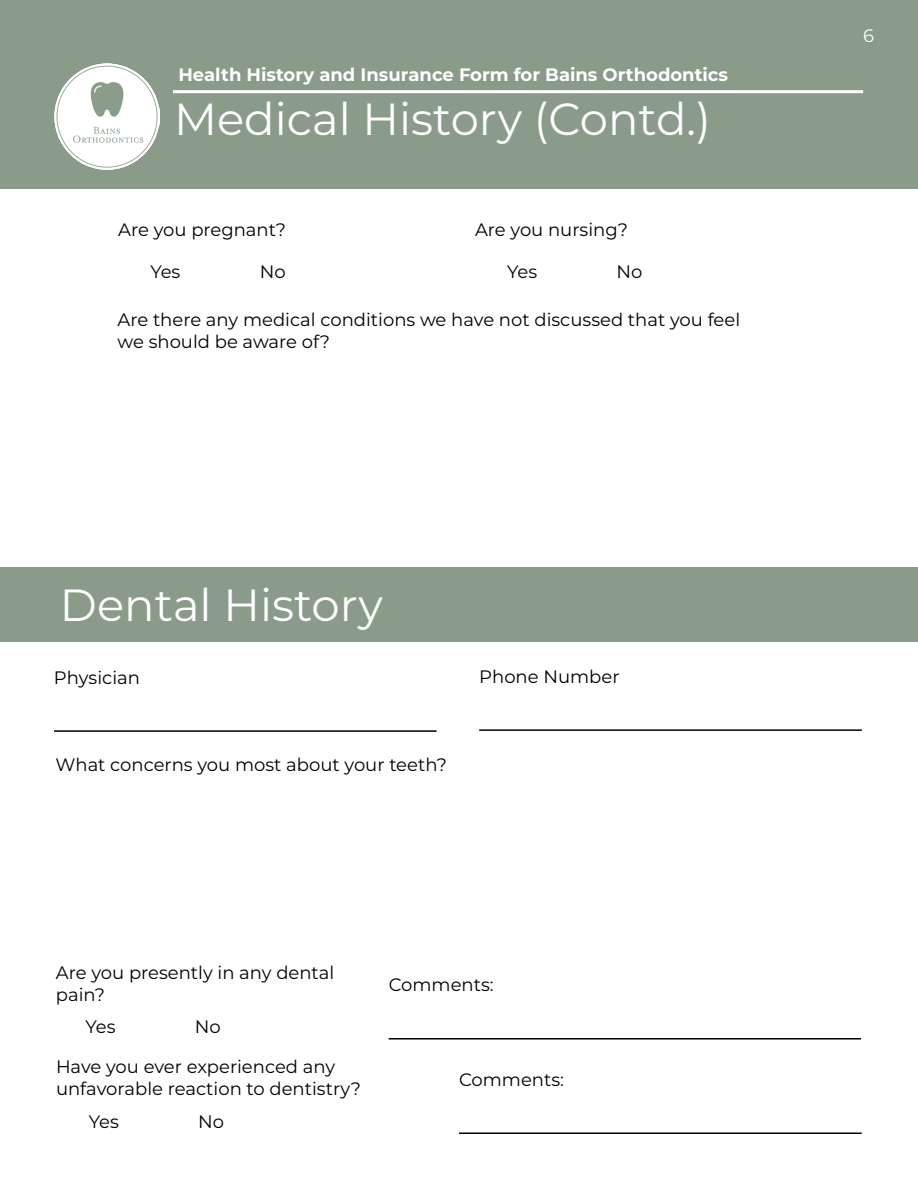
<style>
.page{position:relative;width:918px;height:1188px;background:#fff}
.page>*{position:absolute;margin:0;border:0;box-sizing:border-box;transform-origin:0 0}
.t1{font:45px "Montserrat";color:#fff}
.t2{font:18px/21.6px "Montserrat";color:#000}
.t3{font:700 18px "Montserrat";color:#fff}
.t4{font:18px "Montserrat";color:#fff}
</style>
<div class="page">
<div style="left:0;top:0;width:918px;height:189px;background:#8a9b89"></div>
<img style="left:54px;top:63px;width:106px;height:106px">
<hr style="left:173px;top:90px;width:690px;height:3px;background:#fff">
<div style="left:0;top:567px;width:918px;height:75px;background:#8a9b89"></div>
<hr style="left:479px;top:729px;width:383px;height:2px;background:#000">
<hr style="left:54px;top:730px;width:383px;height:2px;background:#000">
<hr style="left:389px;top:1038px;width:472px;height:2px;background:#000">
<hr style="left:459px;top:1132px;width:403px;height:2px;background:#000">
<p class="t3" style="left:178px;top:61px;width:551px">Health History and Insurance Form for Bains Orthodontics</p>
<h1 class="t1" style="left:174px;top:88px;width:538px">Medical History (Contd.)</h1>
<p class="t2" style="left:118px;top:218px;width:169px">Are you pregnant?</p>
<p class="t2" style="left:475px;top:218px;width:155px">Are you nursing?</p>
<p class="t2" style="left:150px;top:260px;width:32px">Yes</p>
<p class="t2" style="left:260px;top:260px;width:27px">No</p>
<p class="t2" style="left:507px;top:260px;width:32px">Yes</p>
<p class="t2" style="left:617px;top:260px;width:27px">No</p>
<p class="t2" style="left:118px;top:308px;width:624px">Are there any medical conditions we have not discussed that you feel we should be aware of?</p>
<h1 class="t1" style="left:60px;top:574px;width:324px">Dental History</h1>
<p class="t2" style="left:54px;top:666px;width:88px">Physician</p>
<p class="t2" style="left:479px;top:665px;width:142px">Phone Number</p>
<p class="t2" style="left:55px;top:753px;width:393px">What concerns you most about your teeth?</p>
<p class="t2" style="left:56px;top:961px;width:280px">Are you presently in any dental pain?</p>
<p class="t2" style="left:85px;top:1015px;width:32px">Yes</p>
<p class="t2" style="left:195px;top:1015px;width:27px">No</p>
<p class="t2" style="left:56px;top:1055px;width:307px">Have you ever experienced any unfavorable reaction to dentistry?</p>
<p class="t2" style="left:89px;top:1110px;width:32px">Yes</p>
<p class="t2" style="left:198px;top:1110px;width:27px">No</p>
<p class="t2" style="left:389px;top:974px;width:107px">Comments:</p>
<p class="t2" style="left:459px;top:1068px;width:107px">Comments:</p>
<p class="t4" style="left:863px;top:24px;width:12px">6</p>
</div>
